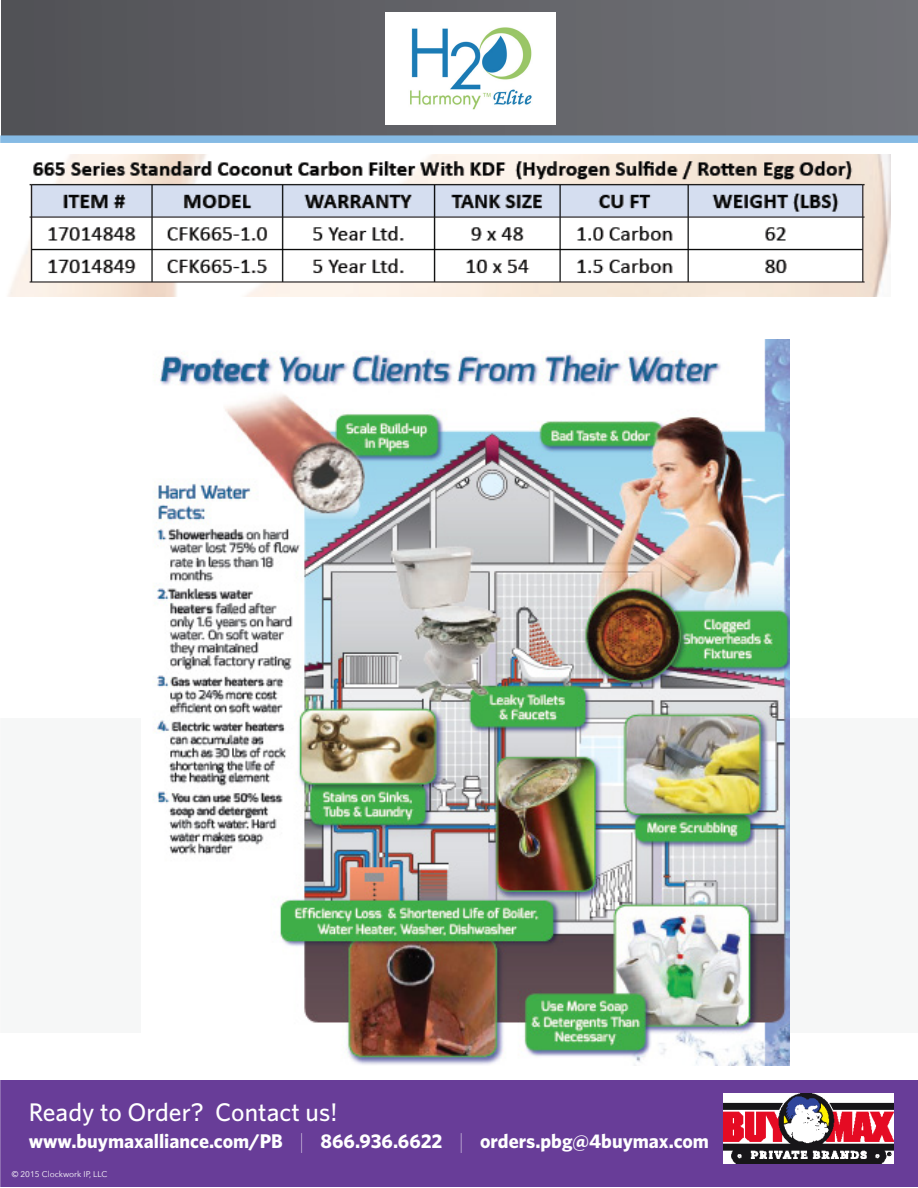
<style>
.page{position:relative;width:918px;height:1188px;background:#fff}
.page>*{position:absolute;margin:0;border:0;box-sizing:border-box;transform-origin:0 0}
.t1{font:500 25.5px "Whitney";color:#fff}
.t2{font:700 19.8px "Whitney";color:#fff}
.t3{font:8.25px "Avenir Next";color:#fff}
.s1{font-family:"Avenir Next";font-weight:200}
</style>
<div class="page">
<div style="left:1px;top:0;width:917px;height:138px;background:linear-gradient(to right,#525357,#727378)"></div>
<div style="left:0;top:135px;width:918px;height:8px;background:#85bae4"></div>
<div style="left:0;top:1080px;width:918px;height:108px;background:#683d98"></div>
<div style="left:0;top:718px;width:918px;height:314px;background:#f1f2f2"></div>
<img style="left:386px;top:12px;width:169px;height:113px">
<img style="left:142px;top:340px;width:648px;height:726px">
<img style="left:8px;top:155px;width:883px;height:142px">
<img style="left:723px;top:1093px;width:171px;height:71px">
<hr style="left:0;top:1187px;width:918px;height:1px;background:#fff">
<p class="t1" style="left:29px;top:1096px;width:310px">Ready to Order? Contact us!</p>
<p class="t2" style="left:29px;top:1129px;width:682px">www.buymaxalliance.com/PB <span class="s1">|</span> 866.936.6622 <span class="s1">|</span> orders.pbg@4buymax.com</p>
<p class="t3" style="left:12px;top:1167px;width:97px">© 2015 Clockwork IP, LLC</p>
</div>
